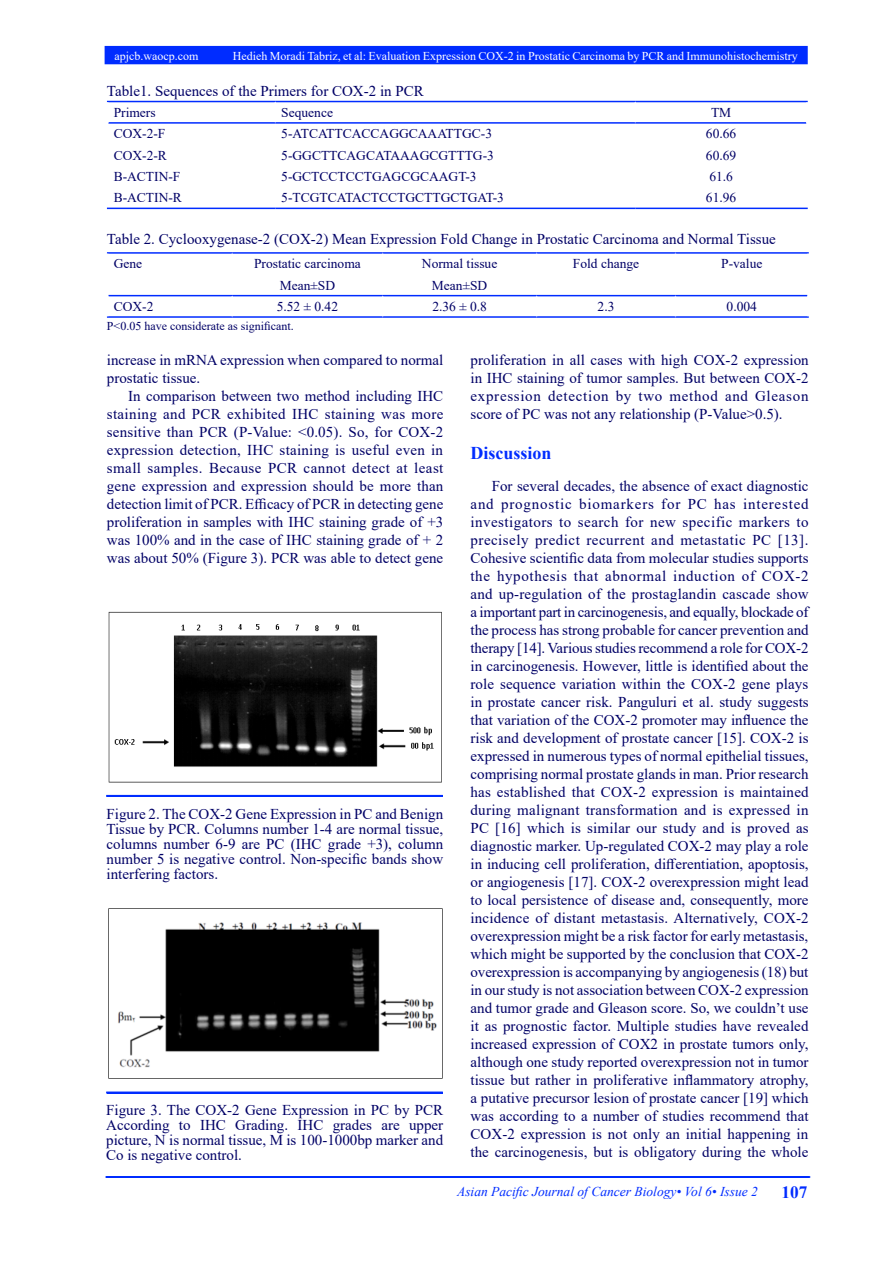
<style>
.page{position:relative;width:893px;height:1263px;background:#fff}
.page>*{position:absolute;margin:0;border:0;box-sizing:border-box;transform-origin:0 0}
.t1{font:700 18px "Times New Roman";color:#002cff}
.t2{font:700 17.25px "Times New Roman";color:#002cff}
.t3{font:15px/18px "Times New Roman";color:#006;text-align:justify}
.t4{font:13.5px "Times New Roman";color:#006}
.t5{font:italic 13.5px "Times New Roman";color:#002cff}
.t6{font:12px "Times New Roman";color:#fff}
.t7{font:12px "Times New Roman";color:#006}
</style>
<div class="page">
<div style="left:105px;top:47px;width:702px;height:17px;background:#002cff"></div>
<div style="left:105px;top:46px;width:703px;height:18px;border:2px solid #002cff"></div>
<hr style="left:106px;top:1176px;width:703px;height:2px;background:#002cff">
<hr style="left:107px;top:101px;width:168px;height:1px;background:#002cff">
<hr style="left:275px;top:101px;width:360px;height:1px;background:#002cff">
<hr style="left:635px;top:101px;width:173px;height:1px;background:#002cff">
<hr style="left:108px;top:122px;width:167px;height:2px;background:#002cff">
<hr style="left:275px;top:122px;width:360px;height:2px;background:#002cff">
<hr style="left:635px;top:122px;width:171px;height:2px;background:#002cff">
<hr style="left:107px;top:208px;width:168px;height:1px;background:#002cff">
<hr style="left:275px;top:208px;width:360px;height:1px;background:#002cff">
<hr style="left:635px;top:208px;width:173px;height:1px;background:#002cff">
<img style="left:108px;top:611px;width:334px;height:172px">
<div style="left:107px;top:795px;width:335px;height:2px;border:1px solid #002cff"></div>
<img style="left:108px;top:908px;width:335px;height:171px">
<div style="left:107px;top:1092px;width:335px;height:1px;border:1px solid #002cff"></div>
<hr style="left:107px;top:252px;width:125px;height:2px;background:#002cff">
<hr style="left:232px;top:252px;width:151px;height:2px;background:#002cff">
<hr style="left:383px;top:252px;width:154px;height:2px;background:#002cff">
<hr style="left:537px;top:252px;width:138px;height:2px;background:#002cff">
<hr style="left:675px;top:252px;width:134px;height:2px;background:#002cff">
<hr style="left:108px;top:295px;width:124px;height:1px;background:#002cff">
<hr style="left:232px;top:295px;width:151px;height:1px;background:#002cff">
<hr style="left:383px;top:295px;width:154px;height:1px;background:#002cff">
<hr style="left:537px;top:295px;width:138px;height:1px;background:#002cff">
<hr style="left:675px;top:295px;width:132px;height:1px;background:#002cff">
<hr style="left:107px;top:316px;width:125px;height:2px;background:#002cff">
<hr style="left:232px;top:316px;width:151px;height:2px;background:#002cff">
<hr style="left:383px;top:316px;width:154px;height:2px;background:#002cff">
<hr style="left:537px;top:316px;width:138px;height:2px;background:#002cff">
<hr style="left:675px;top:316px;width:134px;height:2px;background:#002cff">
<p class="t6" style="left:115px;top:47px;width:85px">apjcb.waocp.com</p>
<p class="t6" style="left:233px;top:47px;width:566px">Hedieh Moradi Tabriz, et al: Evaluation Expression COX-2 in Prostatic Carcinoma by PCR and Immunohistochemistry</p>
<p class="t3" style="left:107px;top:81px;width:318px">Table1. Sequences of the Primers for COX-2 in PCR</p>
<p class="t4" style="left:114px;top:103px;width:43px">Primers</p>
<p class="t4" style="left:281px;top:103px;width:53px">Sequence</p>
<p class="t4" style="left:711px;top:103px;width:22px">TM</p>
<p class="t4" style="left:114px;top:124px;width:53px">COX-2-F</p>
<p class="t4" style="left:281px;top:124px;width:212px">5-ATCATTCACCAGGCAAATTGC-3</p>
<p class="t4" style="left:706px;top:124px;width:32px">60.66</p>
<p class="t4" style="left:114px;top:146px;width:55px">COX-2-R</p>
<p class="t4" style="left:281px;top:146px;width:214px">5-GGCTTCAGCATAAAGCGTTTG-3</p>
<p class="t4" style="left:706px;top:146px;width:32px">60.69</p>
<p class="t4" style="left:114px;top:167px;width:68px">B-ACTIN-F</p>
<p class="t4" style="left:281px;top:167px;width:197px">5-GCTCCTCCTGAGCGCAAGT-3</p>
<p class="t4" style="left:709px;top:167px;width:25px">61.6</p>
<p class="t4" style="left:114px;top:188px;width:70px">B-ACTIN-R</p>
<p class="t4" style="left:281px;top:188px;width:224px">5-TCGTCATACTCCTGCTTGCTGAT-3</p>
<p class="t4" style="left:706px;top:188px;width:32px">61.96</p>
<p class="t3" style="left:107px;top:230px;width:670px">Table 2. Cyclooxygenase-2 (COX-2) Mean Expression Fold Change in Prostatic Carcinoma and Normal Tissue</p>
<p class="t4" style="left:114px;top:254px;width:30px">Gene</p>
<p class="t4" style="left:254px;top:254px;width:108px">Prostatic carcinoma</p>
<p class="t4" style="left:422px;top:254px;width:77px">Normal tissue</p>
<p class="t4" style="left:573px;top:254px;width:68px">Fold change</p>
<p class="t4" style="left:721px;top:254px;width:43px">P-value</p>
<p class="t4" style="left:280px;top:276px;width:57px">Mean±SD</p>
<p class="t4" style="left:432px;top:276px;width:57px">Mean±SD</p>
<p class="t4" style="left:114px;top:297px;width:41px">COX-2</p>
<p class="t4" style="left:277px;top:297px;width:63px">5.52 ± 0.42</p>
<p class="t4" style="left:432px;top:297px;width:56px">2.36 ± 0.8</p>
<p class="t4" style="left:598px;top:297px;width:18px">2.3</p>
<p class="t4" style="left:727px;top:297px;width:32px">0.004</p>
<p class="t7" style="left:107px;top:318px;width:188px">P&lt;0.05 have considerate as significant.</p>
<p class="t3" style="left:107px;top:351px;width:338px">increase in mRNA expression when compared to normal prostatic tissue.</p>
<p class="t3" style="left:107px;top:387px;width:338px;text-indent:21px">In comparison between two method including IHC staining and PCR exhibited IHC staining was more sensitive than PCR (P-Value: &lt;0.05). So, for COX-2 expression detection, IHC staining is useful even in small samples. Because PCR cannot detect at least gene expression and expression should be more than detection limit of PCR. Efficacy of PCR in detecting gene proliferation in samples with IHC staining grade of +3 was 100% and in the case of IHC staining grade of + 2 was about 50% (Figure 3). PCR was able to detect gene</p>
<p class="t3" style="left:107px;top:806px;width:338px;line-height:15px">Figure 2. The COX-2 Gene Expression in PC and Benign Tissue by PCR. Columns number 1-4 are normal tissue, columns number 6-9 are PC (IHC grade +3), column number 5 is negative control. Non-specific bands show interfering factors.</p>
<p class="t3" style="left:106px;top:1101px;width:339px;line-height:15px">Figure 3. The COX-2 Gene Expression in PC by PCR According to IHC Grading. IHC grades are upper picture, N is normal tissue, M is 100-1000bp marker and Co is negative control.</p>
<p class="t3" style="left:470px;top:351px;width:340px">proliferation in all cases with high COX-2 expression in IHC staining of tumor samples. But between COX-2 expression detection by two method and Gleason score of PC was not any relationship (P-Value&gt;0.5).</p>
<p class="t1" style="left:470px;top:440px;width:83px">Discussion</p>
<p class="t3" style="left:470px;top:477px;width:340px;text-indent:21px">For several decades, the absence of exact diagnostic and prognostic biomarkers for PC has interested investigators to search for new specific markers to precisely predict recurrent and metastatic PC [13].<br>Cohesive scientific data from molecular studies supports the hypothesis that abnormal induction of COX-2 and up-regulation of the prostaglandin cascade show a important part in carcinogenesis, and equally, blockade of the process has strong probable for cancer prevention and therapy [14]. Various studies recommend a role for COX-2 in carcinogenesis. However, little is identified about the role sequence variation within the COX-2 gene plays in prostate cancer risk. Panguluri et al. study suggests that variation of the COX-2 promoter may influence the risk and development of prostate cancer [15]. COX-2 is expressed in numerous types of normal epithelial tissues, comprising normal prostate glands in man. Prior research has established that COX-2 expression is maintained during malignant transformation and is expressed in PC [16] which is similar our study and is proved as diagnostic marker. Up-regulated COX-2 may play a role in inducing cell proliferation, differentiation, apoptosis, or angiogenesis [17]. COX-2 overexpression might lead to local persistence of disease and, consequently, more incidence of distant metastasis. Alternatively, COX-2 overexpression might be a risk factor for early metastasis, which might be supported by the conclusion that COX-2 overexpression is accompanying by angiogenesis (18) but in our study is not association between COX-2 expression and tumor grade and Gleason score. So, we couldn’t use it as prognostic factor. Multiple studies have revealed increased expression of COX2 in prostate tumors only, although one study reported overexpression not in tumor tissue but rather in proliferative inflammatory atrophy, a putative precursor lesion of prostate cancer [19] which was according to a number of studies recommend that COX-2 expression is not only an initial happening in the carcinogenesis, but is obligatory during the whole</p>
<p class="t5" style="left:457px;top:1182px;width:302px">Asian Pacific Journal of Cancer Biology• Vol 6• Issue 2</p>
<p class="t2" style="left:782px;top:1180px;width:27px">107</p>
</div>
